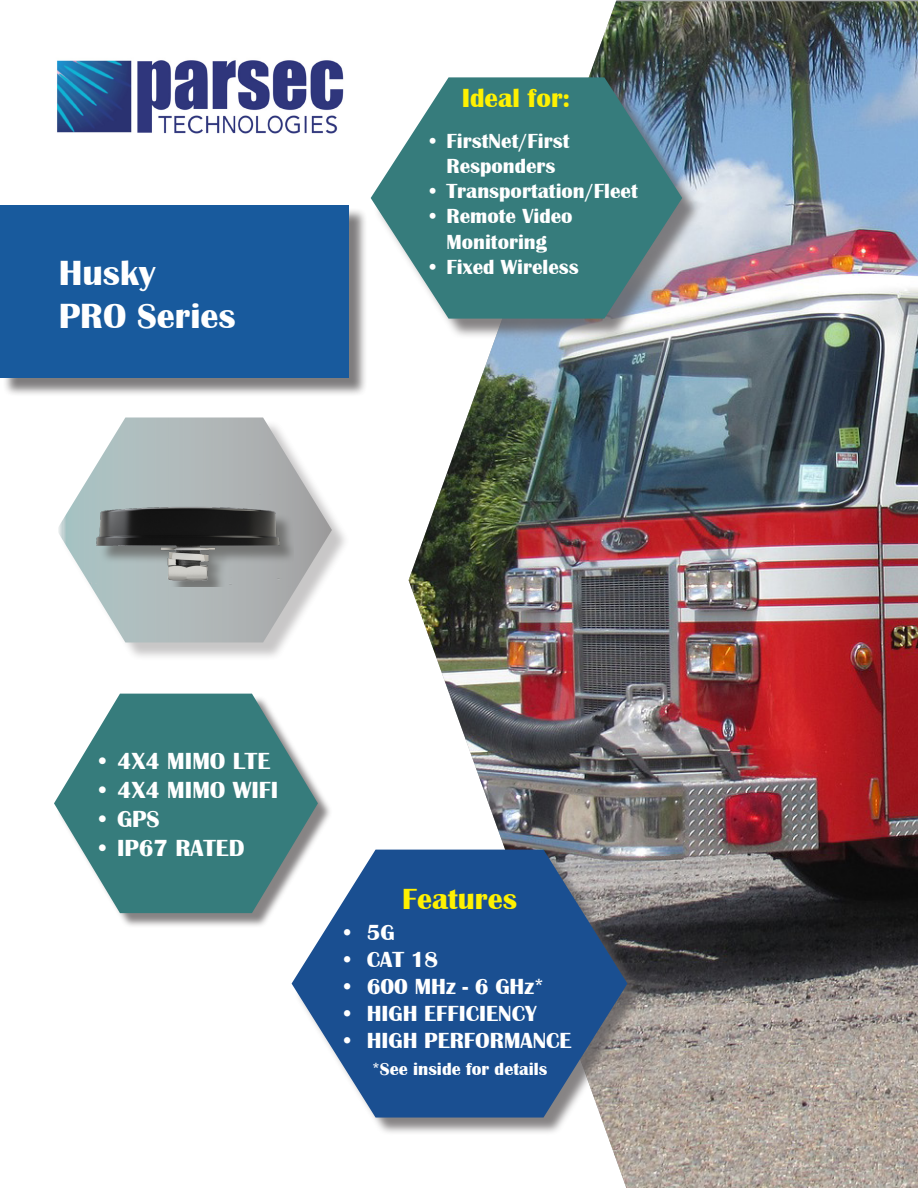
<style>
.page{position:relative;width:918px;height:1188px;background:#fff}
.page>*{position:absolute;margin:0;border:0;box-sizing:border-box;transform-origin:0 0}
.t1{font:700 36px "Britannic";color:#fff}
.t2{font:700 30px "Britannic";color:#fff101}
.t3{font:700 27px "Britannic";color:#fff101}
.t4{font:700 24px "Britannic";color:#fff}
.t5{font:700 22.5px "Britannic";color:#fff}
.t6{font:700 21px "Britannic";color:#fff}
.t7{font:700 18px "Britannic";color:#fff}
</style>
<div class="page">
<img style="left:409px;top:1px;width:509px;height:1187px">
<div style="left:60px;top:420px;width:290px;height:241px;background:#5f5b5c;opacity:.75"></div>
<svg style="left:58px;top:417px;width:274px;height:225px"></svg>
<div style="left:2px;top:207px;width:365px;height:190px;background:#494647;opacity:.75"></div>
<div style="left:0;top:205px;width:349px;height:173px;background:#185a9d"></div>
<div style="left:57px;top:696px;width:276px;height:233px;background:#5f5b5c;opacity:.75"></div>
<svg style="left:54px;top:694px;width:264px;height:219px;fill:#367c7c"></svg>
<img style="left:89px;top:491px;width:205px;height:95px">
<div style="left:374px;top:80px;width:328px;height:259px;background:#5f5b5c;opacity:.75"></div>
<svg style="left:371px;top:77px;width:311px;height:242px;background:#588e90"></svg>
<div style="left:294px;top:852px;width:351px;height:284px;background:#5f5b5c;opacity:.75"></div>
<svg style="left:292px;top:850px;width:335px;height:268px;background:#456d9e"></svg>
<img style="left:57px;top:60px;width:287px;height:74px">
<p class="t1" style="left:59px;top:253px;width:98px">Husky</p>
<p class="t1" style="left:59px;top:296px;width:178px">PRO Series</p>
<p class="t3" style="left:462px;top:83px;width:110px">Ideal for:</p>
<p class="t6" style="left:430px;top:129px;width:141px">• FirstNet/First</p>
<p class="t6" style="left:446px;top:154px;width:111px">Responders</p>
<p class="t6" style="left:430px;top:179px;width:209px">• Transportation/Fleet</p>
<p class="t6" style="left:430px;top:204px;width:144px">• Remote Video</p>
<p class="t6" style="left:446px;top:230px;width:102px">Monitoring</p>
<p class="t6" style="left:430px;top:255px;width:150px">• Fixed Wireless</p>
<p class="t4" style="left:99px;top:748px;width:173px">• 4X4 MIMO LTE</p>
<p class="t4" style="left:99px;top:776px;width:181px">• 4X4 MIMO WIFI</p>
<p class="t4" style="left:99px;top:805px;width:62px">• GPS</p>
<p class="t4" style="left:99px;top:834px;width:147px">• IP67 RATED</p>
<p class="t2" style="left:402px;top:882px;width:116px">Features</p>
<p class="t5" style="left:344px;top:920px;width:52px">• 5G</p>
<p class="t5" style="left:344px;top:947px;width:96px">• CAT 18</p>
<p class="t5" style="left:344px;top:974px;width:201px">• 600 MHz - 6 GHz*</p>
<p class="t5" style="left:344px;top:1001px;width:194px">• HIGH EFFICIENCY</p>
<p class="t5" style="left:344px;top:1028px;width:229px">• HIGH PERFORMANCE</p>
<p class="t7" style="left:372px;top:1059px;width:177px">*See inside for details</p>
</div>
